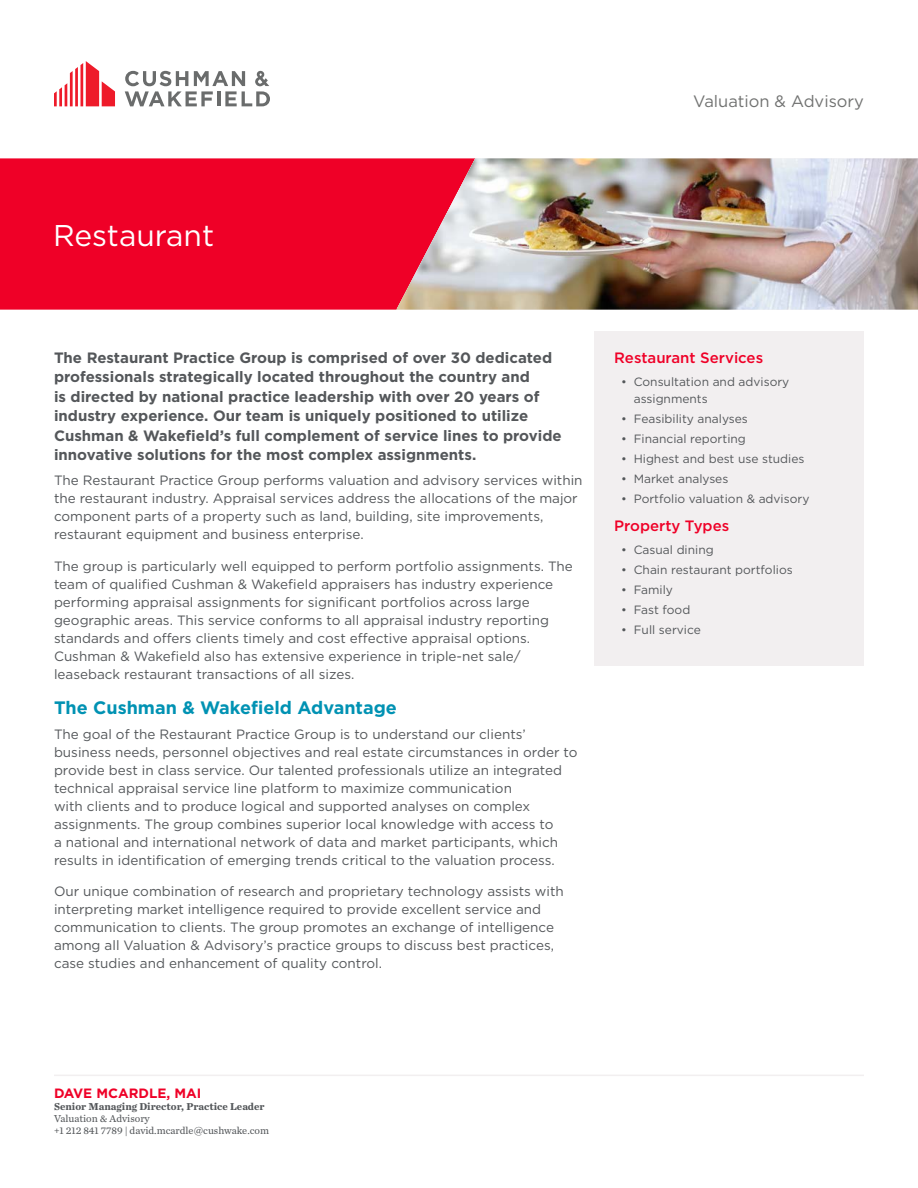
<style>
.page{position:relative;width:918px;height:1188px;background:#fff}
.page>*{position:absolute;margin:0;border:0;box-sizing:border-box;transform-origin:0 0}
.White_Main_Header{font:30px "Gotham";color:#fff}
.Subhead{font:700 18px "Gotham";color:#0092b3}
.t1{font:16.5px "Gotham";color:#717271}
.Intro_text{font:700 15px/19.5px "Gotham";color:#54575a}
.Sidebar_heading{font:500 15px "Gotham";color:#ef0027}
.Body_text{font:13.5px/18px "Gotham";color:#54575a}
.Bio_Header{font:700 13.5px "Gotham";color:#ef0027}
.t2{font:12px/16.5px "Gotham";color:#54575a}
.Bio_Body{font:10.5px "Chronicle Text G2";color:#54575a}
.Bio_Title{font:700 10.5px "Chronicle Text G2";color:#54575a}
</style>
<div class="page">
<div style="left:0;top:158px;width:396px;height:152px;background:#ef0027"></div>
<svg style="left:54px;top:61px;width:61px;height:45px"></svg>
<svg style="left:125px;top:71px;width:145px;height:35px"></svg>
<img style="left:396px;top:158px;width:522px;height:152px">
<div style="left:594px;top:331px;width:270px;height:334px;background:#f2eff0"></div>
<hr style="left:54px;top:1075px;width:810px;height:1px;background:#f2eff0">
<p class="t1" style="left:693px;top:91px;width:172px">Valuation &amp; Advisory</p>
<p class="White_Main_Header" style="left:53px;top:216px;width:163px">Restaurant</p>
<p class="Intro_text" style="left:54px;top:348px;width:509px">The Restaurant Practice Group is comprised of over 30 dedicated professionals strategically located throughout the country and<br>is directed by national practice leadership with over 20 years of industry experience. Our team is uniquely positioned to utilize Cushman &amp; Wakefield’s full complement of service lines to provide innovative solutions for the most complex assignments.</p>
<p class="Body_text" style="left:54px;top:471px;width:530px">The Restaurant Practice Group performs valuation and advisory services within the restaurant industry. Appraisal services address the allocations of the major component parts of a property such as land, building, site improvements, restaurant equipment and business enterprise.</p>
<p class="Body_text" style="left:54px;top:557px;width:520px">The group is particularly well equipped to perform portfolio assignments. The team of qualified Cushman &amp; Wakefield appraisers has industry experience performing appraisal assignments for significant portfolios across large geographic areas. This service conforms to all appraisal industry reporting standards and offers clients timely and cost effective appraisal options.<br>Cushman &amp; Wakefield also has extensive experience in triple-net sale/ leaseback restaurant transactions of all sizes.</p>
<p class="Subhead" style="left:54px;top:696px;width:344px">The Cushman &amp; Wakefield Advantage</p>
<p class="Body_text" style="left:54px;top:725px;width:525px">The goal of the Restaurant Practice Group is to understand our clients’ business needs, personnel objectives and real estate circumstances in order to provide best in class service. Our talented professionals utilize an integrated technical appraisal service line platform to maximize communication<br>with clients and to produce logical and supported analyses on complex assignments. The group combines superior local knowledge with access to<br>a national and international network of data and market participants, which results in identification of emerging trends critical to the valuation process.</p>
<p class="Body_text" style="left:54px;top:882px;width:511px">Our unique combination of research and proprietary technology assists with interpreting market intelligence required to provide excellent service and communication to clients. The group promotes an exchange of intelligence among all Valuation &amp; Advisory’s practice groups to discuss best practices, case studies and enhancement of quality control.</p>
<p class="Sidebar_heading" style="left:614px;top:348px;width:150px">Restaurant Services</p>
<p class="t2" style="left:634px;top:373px;width:157px;text-indent:-13px">• Consultation and advisory assignments</p>
<p class="t2" style="left:621px;top:410px;width:128px">• Feasibility analyses</p>
<p class="t2" style="left:621px;top:430px;width:126px">• Financial reporting</p>
<p class="t2" style="left:621px;top:450px;width:185px">• Highest and best use studies</p>
<p class="t2" style="left:621px;top:470px;width:109px">• Market analyses</p>
<p class="t2" style="left:621px;top:490px;width:190px">• Portfolio valuation &amp; advisory</p>
<p class="Sidebar_heading" style="left:614px;top:516px;width:117px">Property Types</p>
<p class="t2" style="left:621px;top:542px;width:94px">• Casual dining</p>
<p class="t2" style="left:621px;top:562px;width:173px">• Chain restaurant portfolios</p>
<p class="t2" style="left:621px;top:582px;width:54px">• Family</p>
<p class="t2" style="left:621px;top:602px;width:71px">• Fast food</p>
<p class="t2" style="left:621px;top:622px;width:81px">• Full service</p>
<p class="Bio_Header" style="left:54px;top:1084px;width:149px">DAVE MCARDLE, MAI</p>
<p class="Bio_Title" style="left:54px;top:1098px;width:212px">Senior Managing Director, Practice Leader</p>
<p class="Bio_Body" style="left:54px;top:1111px;width:97px">Valuation &amp; Advisory</p>
<p class="Bio_Body" style="left:54px;top:1123px;width:217px">+1 212 841 7789 | david.mcardle@cushwake.com</p>
</div>
